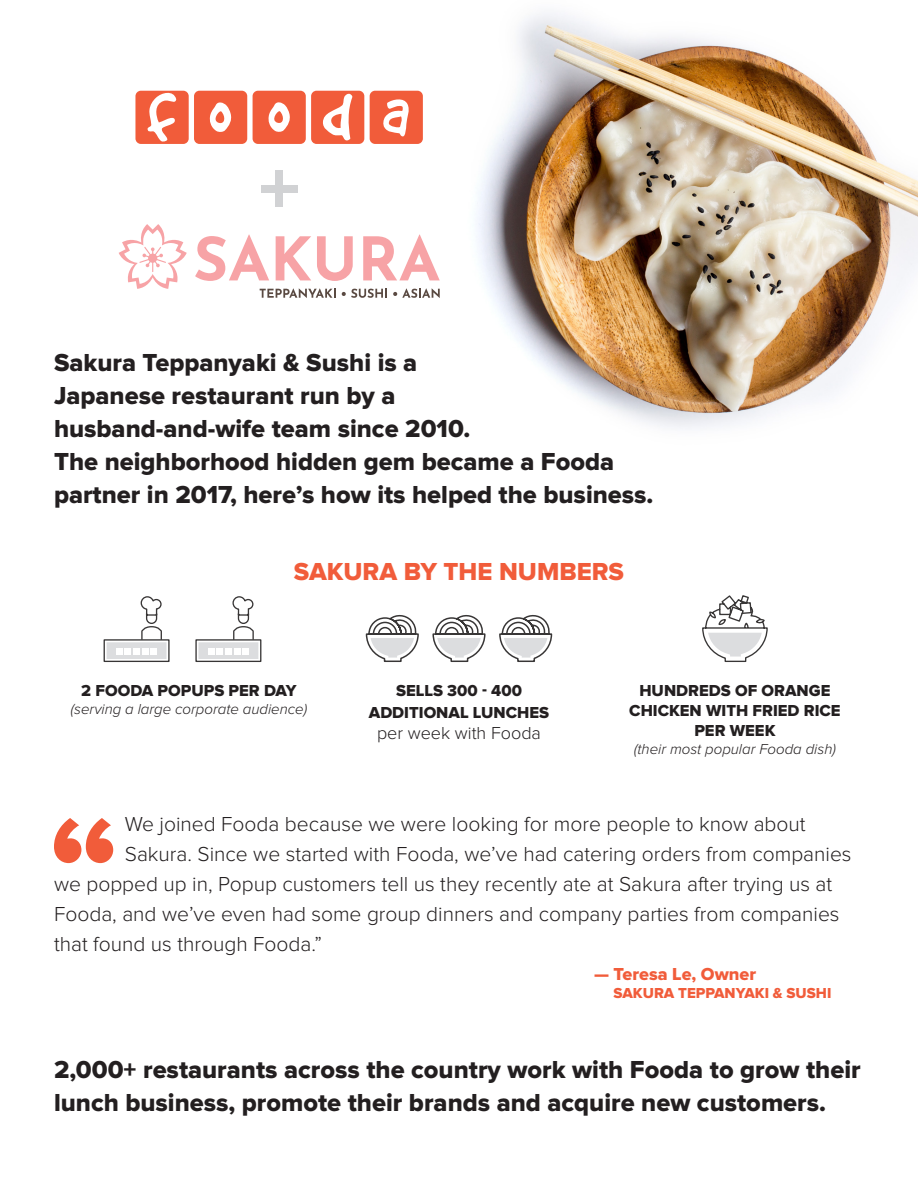
<style>
.page{position:relative;width:918px;height:1188px;background:#fff}
.page>*{position:absolute;margin:0;border:0;box-sizing:border-box;transform-origin:0 0}
.quote{font:141.45px "Proxima Nova Extrabld";color:#f15c3a}
.body{font:25.5px/33px "Proxima Nova Extrabld";color:#231f20}
.t1{font:25.5px "Proxima Nova Extrabld";color:#f15c3a}
.quote-2{font:300 21px "Proxima Nova";color:#231f20}
.t2{font:300 18px "Proxima Nova";color:#231f20}
.quote_attribution{font:18px "Proxima Nova Extrabld";color:#f15c3a}
.t3{font:16.5px/19.8px "Proxima Nova Extrabld";color:#231f20;text-align:center}
.t4{font:italic 300 15px "Proxima Nova";color:#231f20}
.quote_attribution-2{font:15px "Proxima Nova Extrabld";color:#f15c3a}
</style>
<div class="page">
<img style="left:477px;top:13px;width:441px;height:416px">
<div style="left:135px;top:91px;width:54px;height:53px;background:#f15c3a;border-radius:5px"></div>
<div style="left:194px;top:91px;width:53px;height:53px;background:#f15c3a;border-radius:5px"></div>
<div style="left:253px;top:91px;width:53px;height:53px;background:#f15c3a;border-radius:5px"></div>
<div style="left:311px;top:91px;width:53px;height:53px;background:#f15c3a;border-radius:5px"></div>
<div style="left:370px;top:91px;width:53px;height:53px;background:#f15c3a;border-radius:5px"></div>
<svg style="left:147px;top:92px;width:29px;height:50px"></svg>
<svg style="left:209px;top:102px;width:23px;height:30px"></svg>
<svg style="left:268px;top:102px;width:22px;height:30px"></svg>
<svg style="left:323px;top:93px;width:30px;height:48px"></svg>
<svg style="left:383px;top:99px;width:26px;height:38px"></svg>
<div style="left:104px;top:639px;width:66px;height:23px;border:1px solid #383636"></div>
<svg style="left:104px;top:596px;width:65px;height:65px"></svg>
<div style="left:195px;top:639px;width:66px;height:23px;border:1px solid #383636"></div>
<svg style="left:196px;top:596px;width:65px;height:65px"></svg>
<svg style="left:432px;top:615px;width:54px;height:47px"></svg>
<svg style="left:365px;top:614px;width:54px;height:48px"></svg>
<svg style="left:499px;top:614px;width:54px;height:48px"></svg>
<div style="left:276px;top:170px;width:7px;height:37px;background:#d1d2d4"></div>
<div style="left:261px;top:185px;width:37px;height:7px;background:#d1d2d4"></div>
<svg style="left:119px;top:224px;width:68px;height:65px"></svg>
<svg style="left:195px;top:235px;width:74px;height:46px"></svg>
<svg style="left:276px;top:236px;width:35px;height:44px"></svg>
<svg style="left:317px;top:236px;width:36px;height:45px"></svg>
<svg style="left:363px;top:235px;width:77px;height:45px"></svg>
<svg style="left:260px;top:288px;width:76px;height:10px"></svg>
<svg style="left:342px;top:289px;width:45px;height:9px"></svg>
<svg style="left:393px;top:288px;width:47px;height:10px"></svg>
<svg style="left:702px;top:595px;width:66px;height:67px"></svg>
<p class="body" style="left:54px;top:347px;width:365px">Sakura Teppanyaki &amp; Sushi is a</p>
<p class="body" style="left:54px;top:380px;width:343px">Japanese restaurant run by a</p>
<p class="body" style="left:54px;top:413px;width:418px">husband-and-wife team since 2010.</p>
<p class="body" style="left:54px;top:446px;width:562px">The neighborhood hidden gem became a Fooda</p>
<p class="body" style="left:54px;top:479px;width:601px">partner in 2017, here’s how its helped the business.</p>
<p class="t1" style="left:294px;top:560px;width:332px">SAKURA BY THE NUMBERS</p>
<p class="t3" style="left:81px;top:681px;width:217px">2 FOODA POPUPS PER DAY</p>
<p class="t4" style="left:71px;top:702px;width:238px">(serving a large corporate audience)</p>
<p class="t3" style="left:369px;top:680px;width:182px;line-height:21.6px">SELLS 300 - 400<br>ADDITIONAL LUNCHES</p>
<p class="t2" style="left:377px;top:725px;width:165px">per week with Fooda</p>
<p class="t3" style="left:629px;top:681px;width:213px">HUNDREDS OF ORANGE<br>CHICKEN WITH FRIED RICE<br>PER WEEK</p>
<p class="t4" style="left:634px;top:742px;width:203px">(their most popular Fooda dish)</p>
<p class="quote" style="left:49px;top:802px;width:71px">“</p>
<p class="quote-2" style="left:125px;top:815px;width:682px">We joined Fooda because we were looking for more people to know about</p>
<p class="quote-2" style="left:125px;top:845px;width:728px">Sakura. Since we started with Fooda, we’ve had catering orders from companies</p>
<p class="quote-2" style="left:54px;top:875px;width:780px">we popped up in, Popup customers tell us they recently ate at Sakura after trying us at</p>
<p class="quote-2" style="left:54px;top:905px;width:787px">Fooda, and we’ve even had some group dinners and company parties from companies</p>
<p class="quote-2" style="left:54px;top:935px;width:270px">that found us through Fooda.”</p>
<p class="quote_attribution" style="left:594px;top:965px;width:164px">— Teresa Le, Owner</p>
<p class="quote_attribution-2" style="left:614px;top:986px;width:219px">SAKURA TEPPANYAKI &amp; SUSHI</p>
<p class="body" style="left:54px;top:1054px;width:808px">2,000+ restaurants across the country work with Fooda to grow their lunch business, promote their brands and acquire new customers.</p>
</div>
